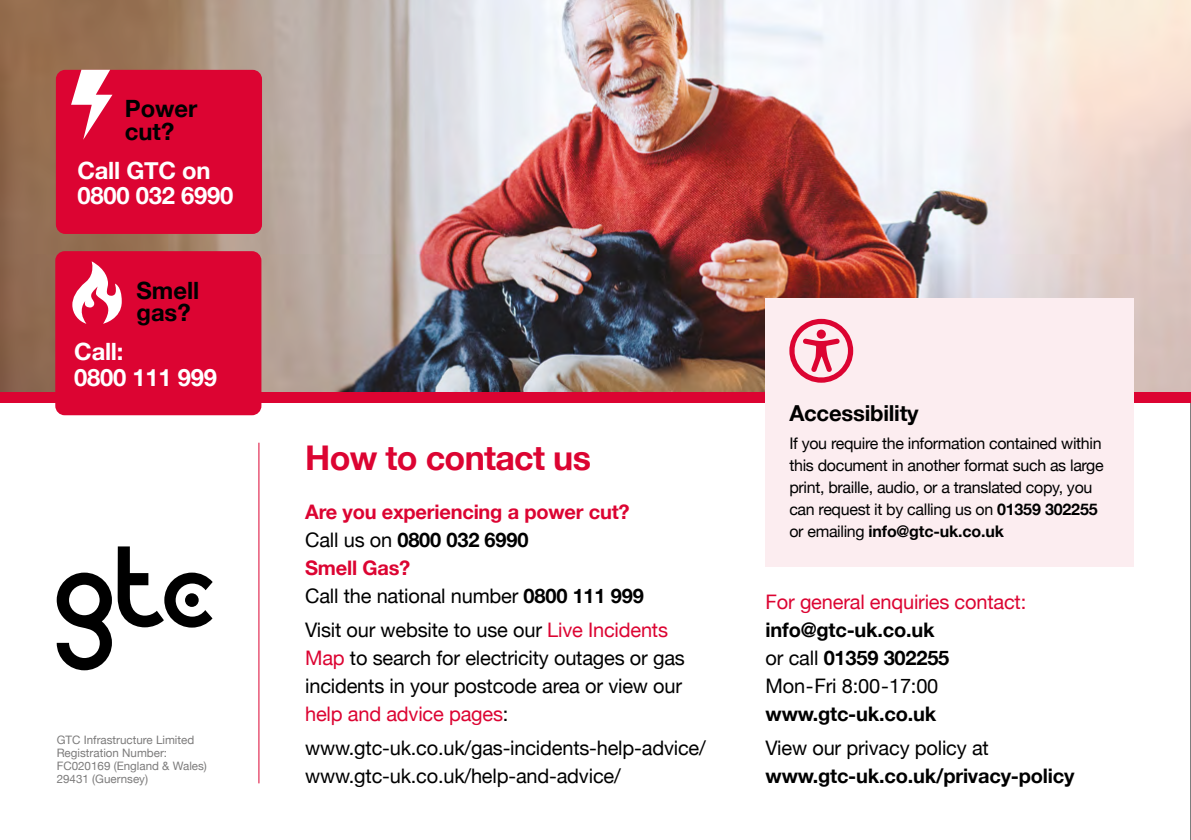
<style>
.page{position:relative;width:1191px;height:840px;background:#fff}
.page>*{position:absolute;margin:0;border:0;box-sizing:border-box;transform-origin:0 0}
.t1{font:700 34px "Helvetica Neue";letter-spacing:-.02em;color:#dc0432}
.t2{font:700 23.8px/25.2px "Helvetica Neue";letter-spacing:-.01em;color:#fff}
.t3{font:700 23.8px/22.2px "Helvetica Neue";color:#000}
.t4{font:700 22px "Helvetica Neue";letter-spacing:-.01em;color:#000}
.t5{font:20px/28px "Helvetica Neue";letter-spacing:-.01em;color:#000}
.t6{font:700 20px/28px "Helvetica Neue";letter-spacing:-.01em;color:#000}
.t7{font:700 20px/28px "Helvetica Neue";letter-spacing:-.01em;color:#dc0432}
.t8{font:20px "Helvetica Neue";letter-spacing:-.01em;color:#dc0432}
.t9{font:16px/22px "Helvetica Neue";letter-spacing:-.02em;color:#000}
.t10{font:11.6px/13px "Helvetica Neue";color:#7c7b7b}
.s1{font-weight:400;color:#000}
.s2{color:#000}
.s3{color:#dc0432}
.s4{font-weight:700}
.s5{font-weight:400}
</style>
<div class="page">
<hr style="left:1190px;top:0;width:1px;height:839px;background:#000">
<img style="left:0;top:0;width:1191px;height:392px">
<svg style="left:57px;top:572px;width:55px;height:98px"></svg>
<svg style="left:118px;top:546px;width:95px;height:81px"></svg>
<hr style="left:258px;top:442px;width:1px;height:340px;background:#dc0432">
<div style="left:0;top:392px;width:1191px;height:11px;background:#dc0432"></div>
<div style="left:55px;top:251px;width:206px;height:164px;background:#dc0432;border-radius:9px"></div>
<svg style="left:72px;top:261px;width:50px;height:62px"></svg>
<div style="left:765px;top:298px;width:369px;height:268px;background:#fcedf0"></div>
<svg style="left:789px;top:318px;width:64px;height:64px"></svg>
<div style="left:56px;top:70px;width:206px;height:164px;background:#dc0432;border-radius:9px"></div>
<svg style="left:71px;top:70px;width:41px;height:70px"></svg>
<p class="t3" style="left:125px;top:98px;width:74px">Power cut?</p>
<p class="t2" style="left:77px;top:158px;width:157px">Call GTC on<br>0800 032 6990</p>
<p class="t3" style="left:136px;top:279px;width:64px">Smell gas?</p>
<p class="t2" style="left:74px;top:339px;width:144px">Call:<br>0800 111 999</p>
<p class="t10" style="left:57px;top:734px;width:152px">GTC Infrastructure Limited<br>Registration Number:<br>FC020169 (England &amp; Wales)<br>29431 (Guernsey)</p>
<h1 class="t1" style="left:305px;top:431px;width:287px">How to contact us</h1>
<p class="t7" style="left:305px;top:498px;width:340px">Are you experiencing a power cut?<br><span class="s1">Call us on</span> <span class="s2">0800 032 6990<br></span>Smell Gas?<br><span class="s1">Call the national number</span> <span class="s2">0800 111 999</span></p>
<p class="t5" style="left:305px;top:616px;width:381px">Visit our website to use our <span class="s3">Live Incidents Map</span> to search for electricity outages or gas incidents in your postcode area or view our <span class="s3">help and advice pages</span>:</p>
<p class="t5" style="left:305px;top:734px;width:402px">www.gtc-uk.co.uk/gas-incidents-help-advice/ www.gtc-uk.co.uk/help-and-advice/</p>
<p class="t4" style="left:789px;top:395px;width:131px">Accessibility</p>
<p class="t9" style="left:789px;top:432px;width:316px">If you require the information contained within this document in another format such as large print, braille, audio, or a translated copy, you can request it by calling us on <span class="s4">01359 302255 </span>or emailing <span class="s4">info@gtc-uk.co.uk</span></p>
<p class="t8" style="left:765px;top:587px;width:262px">For general enquiries contact:</p>
<p class="t6" style="left:765px;top:616px;width:185px">info@gtc-uk.co.uk <span class="s5">or call</span> 01359 302255<br><span class="s5">Mon-Fri 8:00-17:00</span></p>
<p class="t6" style="left:765px;top:700px;width:172px">www.gtc-uk.co.uk</p>
<p class="t5" style="left:765px;top:734px;width:225px">View our privacy policy at</p>
<p class="t6" style="left:765px;top:761px;width:310px">www.gtc-uk.co.uk/privacy-policy</p>
</div>
